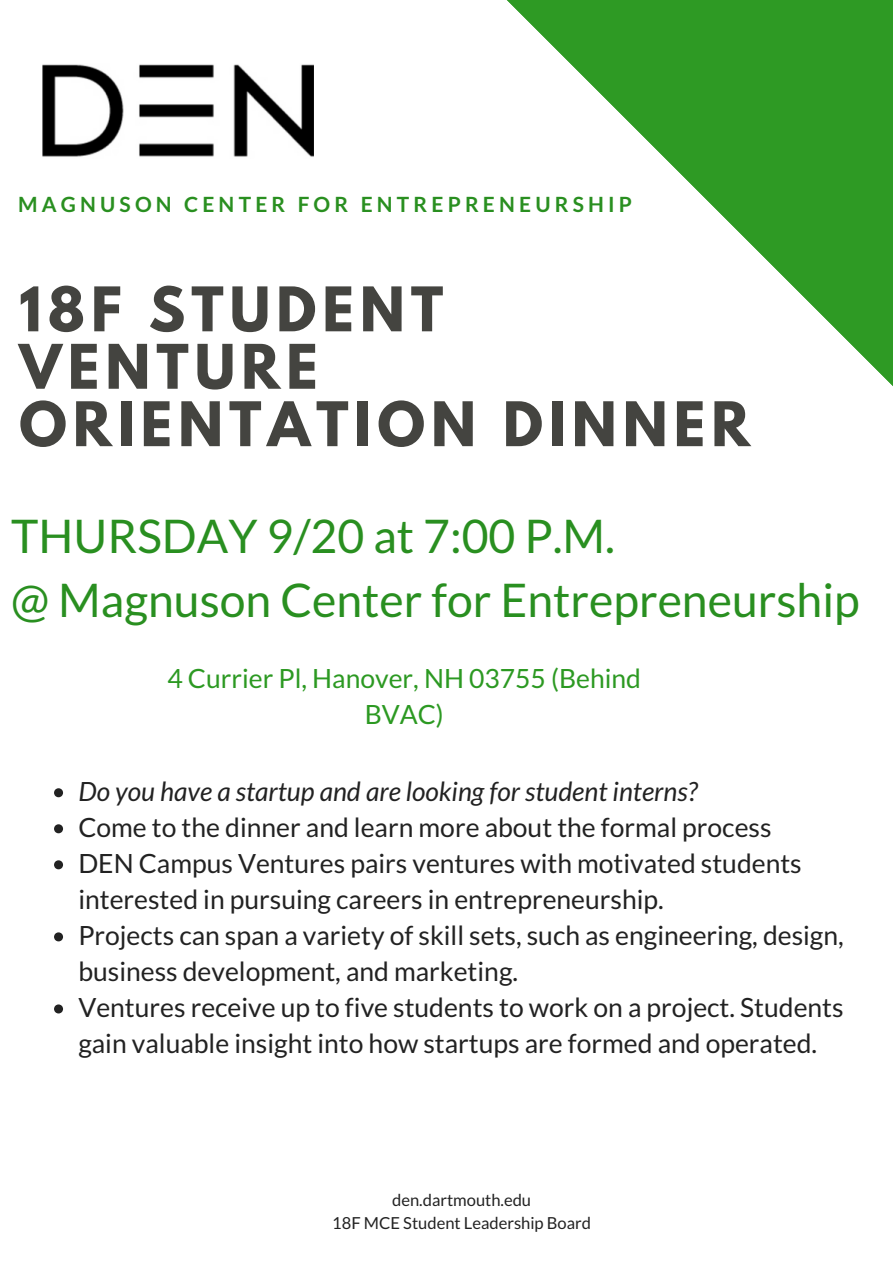
<style>
.page{position:relative;width:893px;height:1263px;background:#fff}
.page>*{position:absolute;margin:0;border:0;box-sizing:border-box;transform-origin:0 0}
.t1{font:700 54.45px/57.4px "League Spartan";letter-spacing:.11em;color:#444440}
.t2{font:46.35px/64.2px "Lato";color:#298f20}
.t3{font:26.55px/36px "Lato";color:#222}
.t4{font:italic 26.55px "Lato";color:#222}
.t5{font:26.55px/36px "Lato";color:#2c9922;text-align:center}
.t6{font:700 21px "Lato";letter-spacing:.2em;color:#298f20}
.t7{font:16.5px/22.5px "Lato";color:#222;text-align:center}
</style>
<div class="page">
<svg style="left:507px;top:0;width:386px;height:386px"></svg>
<img style="left:43px;top:64px;width:270px;height:93px">
<svg style="left:54px;top:788px;width:9px;height:9px"></svg>
<svg style="left:54px;top:824px;width:9px;height:9px"></svg>
<svg style="left:54px;top:860px;width:9px;height:9px"></svg>
<svg style="left:54px;top:932px;width:9px;height:9px"></svg>
<svg style="left:54px;top:1004px;width:9px;height:9px"></svg>
<p class="t6" style="left:18px;top:191px;width:615px">MAGNUSON CENTER FOR ENTREPRENEURSHIP</p>
<h1 class="t1" style="left:19px;top:288px;width:732px">18F STUDENT<br>VENTURE<br>ORIENTATION DINNER</h1>
<h2 class="t2" style="left:11px;top:503px;width:850px">THURSDAY 9/20 at 7:00 P.M.<br>@ Magnuson Center for Entrepreneurship</h2>
<p class="t5" style="left:168px;top:660px;width:475px">4 Currier Pl, Hanover, NH 03755 (Behind<br>BVAC)</p>
<p class="t4" style="left:78px;top:774px;width:621px">Do you have a startup and are looking for student interns?</p>
<p class="t3" style="left:78px;top:808px;width:767px">Come to the dinner and learn more about the formal process<br>DEN Campus Ventures pairs ventures with motivated students interested in pursuing careers in entrepreneurship.<br>Projects can span a variety of skill sets, such as engineering, design, business development, and marketing.<br>Ventures receive up to five students to work on a project. Students gain valuable insight into how startups are formed and operated.</p>
<p class="t7" style="left:332px;top:1188px;width:260px">den.dartmouth.edu<br>18F MCE Student Leadership Board</p>
</div>
